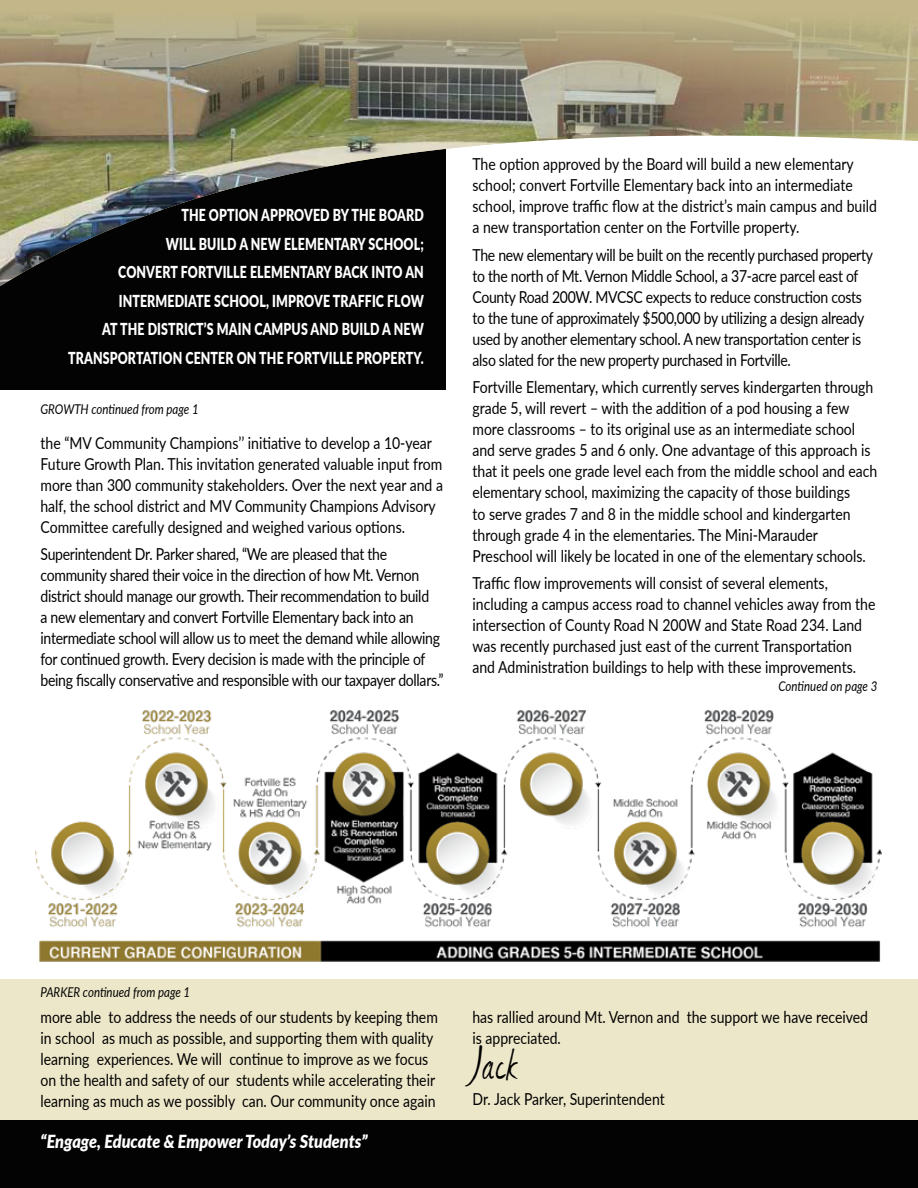
<style>
.page{position:relative;width:918px;height:1188px;background:#fff}
.page>*{position:absolute;margin:0;border:0;box-sizing:border-box;transform-origin:0 0}
.t1{font:54px "Journal";color:#000;scale:.85 1}
.t2{font:italic 900 18px "Lato";color:#fff;scale:.9 1}
.t3{font:16.5px/21px "Lato";color:#000;scale:.85 1}
.t4{font:16.5px/21px "Lato";letter-spacing:-.02em;color:#000;scale:.85 1}
.t5{font:900 16.5px/28.5px "Lato";letter-spacing:.01em;color:#fff;text-align:right;scale:.75 1}
.t6{font:italic 13.5px "Lato";color:#000;scale:.85 1}
</style>
<div class="page">
<div style="left:0;top:144px;width:446px;height:246px;background:#030303"></div>
<div style="left:0;top:980px;width:918px;height:144px;background:#ede7c9"></div>
<img style="left:0;top:94px;width:918px;height:192px">
<svg style="left:0;top:0;width:918px;height:94px"></svg>
<div style="left:0;top:1120px;width:918px;height:68px;background:#030303"></div>
<img style="left:36px;top:710px;width:845px;height:252px">
<p class="t5" style="left:68px;top:200px;width:476px">THE OPTION APPROVED BY THE BOARD<br>WILL BUILD A NEW ELEMENTARY SCHOOL;<br>CONVERT FORTVILLE ELEMENTARY BACK INTO AN INTERMEDIATE SCHOOL, IMPROVE TRAFFIC FLOW<br>AT THE DISTRICT’S MAIN CAMPUS AND BUILD A NEW TRANSPORTATION CENTER ON THE FORTVILLE PROPERTY.</p>
<p class="t6" style="left:40px;top:399px;width:188px">GROWTH continued from page 1</p>
<p class="t3" style="left:41px;top:431px;width:475px">the “MV Community Champions’’ initiative to develop a 10-year Future Growth Plan. This invitation generated valuable input from more than 300 community stakeholders. Over the next year and a half, the school district and MV Community Champions Advisory Committee carefully designed and weighed various options.</p>
<p class="t4" style="left:41px;top:543px;width:476px">Superintendent Dr. Parker shared, “We are pleased that the community shared their voice in the direction of how Mt. Vernon district should manage our growth. Their recommendation to build<br>a new elementary and convert Fortville Elementary back into an intermediate school will allow us to meet the demand while allowing for continued growth. Every decision is made with the principle of being fiscally conservative and responsible with our taxpayer dollars.”</p>
<p class="t3" style="left:472px;top:153px;width:477px">The option approved by the Board will build a new elementary school; convert Fortville Elementary back into an intermediate school, improve traffic flow at the district’s main campus and build a new transportation center on the Fortville property.</p>
<p class="t4" style="left:472px;top:244px;width:473px">The new elementary will be built on the recently purchased property to the north of Mt. Vernon Middle School, a 37-acre parcel east of County Road 200W. MVCSC expects to reduce construction costs to the tune of approximately $500,000 by utilizing a design already used by another elementary school. A new transportation center is also slated for the new property purchased in Fortville.</p>
<p class="t3" style="left:472px;top:376px;width:478px">Fortville Elementary, which currently serves kindergarten through grade 5, will revert – with the addition of a pod housing a few more classrooms – to its original use as an intermediate school and serve grades 5 and 6 only. One advantage of this approach is that it peels one grade level each from the middle school and each elementary school, maximizing the capacity of those buildings<br>to serve grades 7 and 8 in the middle school and kindergarten through grade 4 in the elementaries. The Mini-Marauder Preschool will likely be located in one of the elementary schools.</p>
<p class="t3" style="left:472px;top:572px;width:476px">Traffic flow improvements will consist of several elements, including a campus access road to channel vehicles away from the intersection of County Road N 200W and State Road 234. Land was recently purchased just east of the current Transportation and Administration buildings to help with these improvements.</p>
<p class="t6" style="left:779px;top:677px;width:118px">Continued on page 3</p>
<p class="t6" style="left:40px;top:982px;width:178px">PARKER continued from page 1</p>
<p class="t3" style="left:40px;top:1006px;width:469px">more able to address the needs of our students by keeping them in school as much as possible, and supporting them with quality learning experiences. We will continue to improve as we focus on the health and safety of our students while accelerating their learning as much as we possibly can. Our community once again</p>
<p class="t3" style="left:472px;top:1006px;width:467px">has rallied around Mt. Vernon and the support we have received is appreciated.</p>
<h1 class="t1" style="left:472px;top:1026px;width:55px">Jack</h1>
<p class="t3" style="left:472px;top:1088px;width:228px">Dr. Jack Parker, Superintendent</p>
<p class="t2" style="left:40px;top:1128px;width:365px">“Engage, Educate &amp; Empower Today’s Students”</p>
</div>
